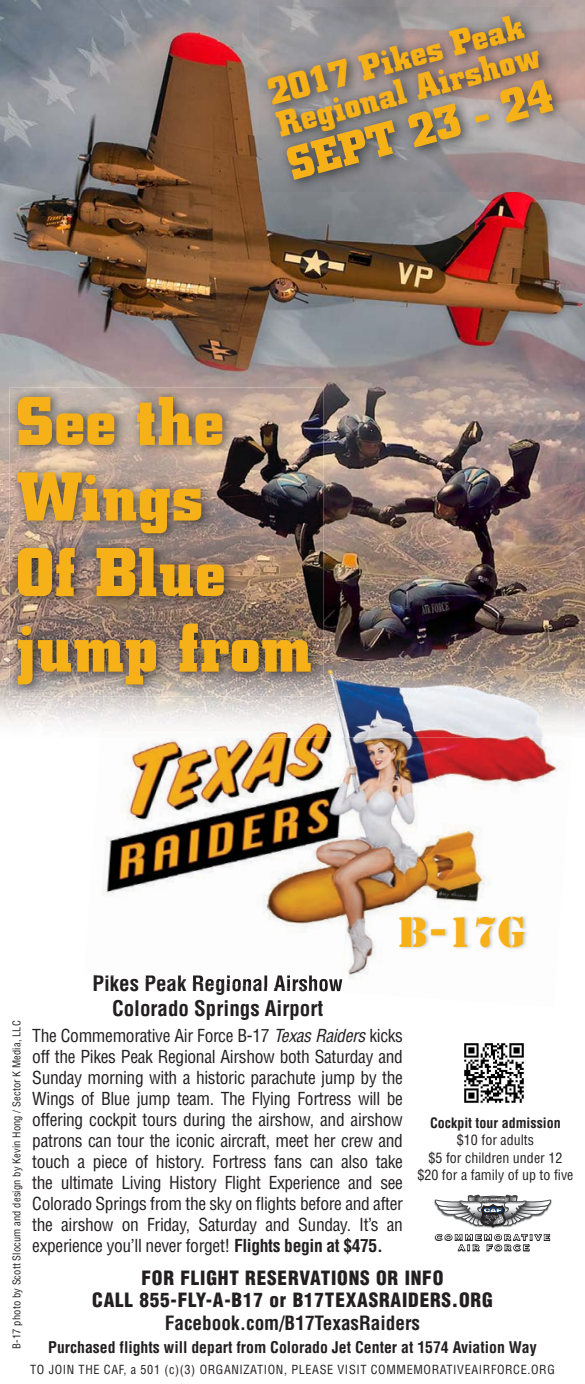
<style>
.page{position:relative;width:585px;height:1384px;background:#fff}
.page>*{position:absolute;margin:0;border:0;box-sizing:border-box;transform-origin:0 0}
.t1{font:700 69.3px/75.6px "Square Slabserif 711 BT";color:#f7b118}
.t2{font:700 47.07px "Square Slabserif 711 BT";color:#f7b118}
.t3{font:39.73px "Stencil";color:#f7b118}
.t4{font:700 36.23px/32.6px "Square Slabserif 711 BT";color:#f7b118}
.t5{font:700 condensed 21px/24.5px "Helvetica";color:#231f20;text-align:center}
.t6{font:900 condensed 19.25px/22.8px "Helvetica";letter-spacing:.04em;color:#231f20;text-align:center}
.t7{font:700 condensed 19.25px "Helvetica";color:#231f20}
.t8{font:condensed 17.5px/21px "Helvetica";letter-spacing:-.02em;color:#231f20;text-align:justify}
.t9{font:700 condensed 15.75px "Helvetica";color:#231f20}
.t10{font:condensed 14px/17.5px "Helvetica";color:#231f20;text-align:center}
.t11{font:700 condensed 14px "Helvetica";color:#231f20}
.t12{font:condensed 12.25px "Helvetica";letter-spacing:.05em;color:#231f20}
.t13{font:condensed 10.5px "Helvetica";letter-spacing:.01em;color:#231f20}
.s1{font-size:37.98px}
.s2{font-style:italic}
.s3{font-weight:700}
</style>
<div class="page">
<img style="left:0;top:0;width:585px;height:727px">
<img style="left:434px;top:1200px;width:118px;height:53px">
<svg style="left:435px;top:1194px;width:116px;height:57px"></svg>
<img style="left:464px;top:1043px;width:60px;height:60px">
<img style="left:102px;top:737px;width:458px;height:244px">
<img style="left:101px;top:656px;width:476px;height:81px">
<img style="left:102px;top:975px;width:240px;height:17px">
<img style="left:400px;top:915px;width:129px;height:36px">
<img style="left:9px;top:387px;width:314px;height:309px">
<img style="left:104px;top:641px;width:219px;height:55px">
<img style="left:260px;top:7px;width:307px;height:185px">
<h3 class="t4" style="left:264px;top:77px;width:272px;rotate:-15deg"><span class="s1">2017</span> Pikes Peak<br>Regional Airshow</h3>
<h2 class="t2" style="left:281px;top:137px;width:274px;rotate:-15deg">SEPT 23 - 24</h2>
<h1 class="t1" style="left:16px;top:382px;width:298px">See the<br>Wings<br>Of Blue jump from</h1>
<h3 class="t3" style="left:398px;top:906px;width:129px">B-17G</h3>
<p class="t5" style="left:92px;top:971px;width:252px">Pikes Peak Regional Airshow<br>Colorado Springs Airport</p>
<p class="t13" style="left:10px;top:1348px;width:330px;rotate:-90deg">B-17 photo by Scott Slocum and design by Kevin Hong / Sector K Media, LLC</p>
<p class="t8" style="left:32px;top:1025px;width:372px">The Commemorative Air Force B-17 <span class="s2">Texas Raiders</span> kicks off the Pikes Peak Regional Airshow both Saturday and Sunday morning with a historic parachute jump by the Wings of Blue jump team. The Flying Fortress will be offering cockpit tours during the airshow, and airshow patrons can tour the iconic aircraft, meet her crew and touch a piece of history. Fortress fans can also take the ultimate Living History Flight Experience and see Colorado Springs from the sky on flights before and after the airshow on Friday, Saturday and Sunday. It’s an experience you’ll never forget! <span class="s3">Flights begin at $475.</span></p>
<p class="t11" style="left:430px;top:1113px;width:132px">Cockpit tour admission</p>
<p class="t10" style="left:417px;top:1131px;width:157px">$10 for adults<br>$5 for children under 12 $20 for a family of up to five</p>
<p class="t6" style="left:92px;top:1266px;width:402px">FOR FLIGHT RESERVATIONS OR INFO<br>CALL 855-FLY-A-B17 or B17TEXASRAIDERS.ORG</p>
<p class="t7" style="left:165px;top:1311px;width:257px">Facebook.com/B17TexasRaiders</p>
<p class="t9" style="left:48px;top:1337px;width:490px">Purchased flights will depart from Colorado Jet Center at 1574 Aviation Way</p>
<p class="t12" style="left:30px;top:1362px;width:526px">TO JOIN THE CAF, a 501 (c)(3) ORGANIZATION, PLEASE VISIT COMMEMORATIVEAIRFORCE.ORG</p>
</div>
